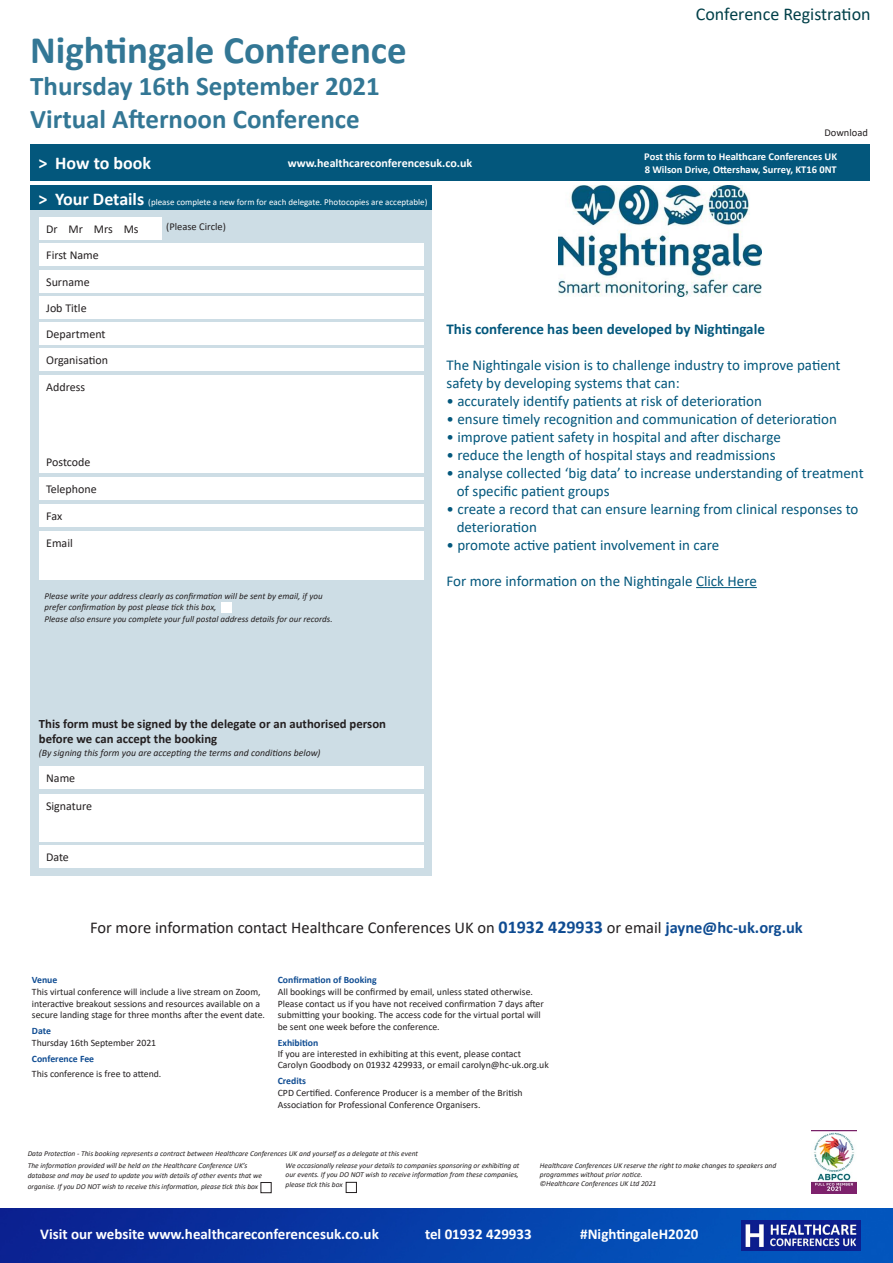
<style>
.page{position:relative;width:893px;height:1263px;background:#fff}
.page>*{position:absolute;margin:0;border:0;box-sizing:border-box;transform-origin:0 0}
.t1{font:700 39px "Calibri";color:#337795}
.t2{font:700 27px "Calibri";color:#337795}
.t3{font:18px "Calibri";color:#003f48}
.t4{font:700 18px "Calibri";color:#fff}
.t5{font:16.5px "Calibri";color:#231f20}
.org{font:15px/18px "Calibri";color:#03577c}
.t6{font:700 15px "Calibri";color:#fff}
.org-2{font:700 15px "Calibri";color:#03577c}
.t7{font:700 12.75px/15.3px "Calibri";color:#231f20}
.t8{font:12px "Calibri";color:#231f20}
.t9{font:700 12px "Calibri";color:#fff}
.t10{font:700 10.5px "Calibri";color:#fff}
.t11{font:10.5px "Calibri";color:#231f20}
.t12{font:9.75px/11.7px "Calibri";color:#231f20}
.t13{font:700 9.75px "Calibri";color:#0f4c92}
.t14{font:italic 9.75px "Calibri";color:#231f20}
.t15{font:italic 9px/10.8px "Calibri";color:#231f20}
.t16{font:9px "Calibri";color:#fff}
.t17{font:italic 7.5px/10.5px "Calibri";color:#231f20}
.s1{font-weight:700;font-size:18px}
.s2{font-weight:700;font-size:18px;color:#0f4c92}
.s3{font-weight:700;color:#0f4c92}
</style>
<div class="page">
<div style="left:30px;top:145px;width:839px;height:36px;background:#03577c"></div>
<div style="left:30px;top:210px;width:402px;height:666px;background:#cddde5"></div>
<div style="left:30px;top:186px;width:402px;height:24px;background:#03577c"></div>
<div style="left:39px;top:244px;width:385px;height:22px;background:#fff"></div>
<div style="left:39px;top:270px;width:385px;height:22px;background:#fff"></div>
<div style="left:39px;top:296px;width:385px;height:22px;background:#fff"></div>
<div style="left:39px;top:323px;width:385px;height:22px;background:#fff"></div>
<div style="left:39px;top:349px;width:385px;height:22px;background:#fff"></div>
<div style="left:39px;top:375px;width:385px;height:22px;background:#fff"></div>
<div style="left:39px;top:451px;width:385px;height:22px;background:#fff"></div>
<div style="left:39px;top:397px;width:385px;height:54px;background:#fff"></div>
<div style="left:39px;top:477px;width:384px;height:22px;background:#fff"></div>
<div style="left:39px;top:505px;width:385px;height:22px;background:#fff"></div>
<div style="left:39px;top:532px;width:385px;height:22px;background:#fff"></div>
<div style="left:39px;top:553px;width:385px;height:27px;background:#fff"></div>
<div style="left:39px;top:767px;width:385px;height:22px;background:#fff"></div>
<div style="left:39px;top:794px;width:384px;height:22px;background:#fff"></div>
<div style="left:39px;top:816px;width:385px;height:25px;background:#fff"></div>
<div style="left:39px;top:846px;width:384px;height:22px;background:#fff"></div>
<div style="left:39px;top:218px;width:122px;height:22px;background:#fff"></div>
<div style="left:221px;top:603px;width:10px;height:10px;background:#fff"></div>
<div style="left:261px;top:1182px;width:10px;height:11px;border:1px solid #231f20"></div>
<div style="left:346px;top:1182px;width:11px;height:11px;border:1px solid #231f20"></div>
<img style="left:812px;top:1131px;width:44px;height:63px">
<img style="left:0;top:1209px;width:893px;height:54px">
<img style="left:742px;top:1220px;width:119px;height:31px">
<img style="left:559px;top:186px;width:202px;height:110px">
<hr style="left:696px;top:587px;width:61px;height:1px;background:#03577c">
<p class="t1" style="left:30px;top:22px;width:378px">Nightingale Conference</p>
<p class="t2" style="left:30px;top:67px;width:351px">Thursday 16th September 2021</p>
<p class="t2" style="left:30px;top:100px;width:331px">Virtual Afternoon Conference</p>
<p class="t4" style="left:39px;top:151px;width:114px">&gt; How to book</p>
<p class="t9" style="left:288px;top:155px;width:186px">www.healthcareconferencesuk.co.uk</p>
<p class="t16" style="left:39px;top:195px;width:390px"><span class="s1">&gt; Your Details</span> (please complete a new form for each delegate. Photocopies are acceptable)</p>
<p class="t8" style="left:46px;top:221px;width:94px">Dr Mr Mrs Ms</p>
<p class="t11" style="left:166px;top:219px;width:61px">(Please Circle)</p>
<p class="t3" style="left:696px;top:1px;width:176px">Conference Registration</p>
<p class="t11" style="left:824px;top:125px;width:45px">Download</p>
<p class="t10" style="left:644px;top:149px;width:194px">Post this form to Healthcare Conferences UK</p>
<p class="t10" style="left:645px;top:162px;width:194px">8 Wilson Drive, Ottershaw, Surrey, KT16 0NT</p>
<p class="t8" style="left:46px;top:247px;width:54px">First Name</p>
<p class="t8" style="left:46px;top:273px;width:45px">Surname</p>
<p class="t8" style="left:46px;top:300px;width:42px">Job Title</p>
<p class="t8" style="left:46px;top:326px;width:61px">Department</p>
<p class="t8" style="left:46px;top:352px;width:63px">Organisation</p>
<p class="t8" style="left:46px;top:378px;width:40px">Address</p>
<p class="t8" style="left:46px;top:454px;width:46px">Postcode</p>
<p class="t8" style="left:46px;top:480px;width:52px">Telephone</p>
<p class="t8" style="left:46px;top:508px;width:18px">Fax</p>
<p class="t8" style="left:46px;top:535px;width:28px">Email</p>
<p class="t15" style="left:45px;top:590px;width:280px">Please write your address clearly as confirmation will be sent by email, if you prefer confirmation by post please tick this box,</p>
<p class="t15" style="left:45px;top:613px;width:290px">Please also ensure you complete your full postal address details for our records.</p>
<p class="t7" style="left:39px;top:716px;width:349px">This form must be signed by the delegate or an authorised person before we can accept the booking</p>
<p class="t14" style="left:39px;top:746px;width:283px">(By signing this form you are accepting the terms and conditions below)</p>
<p class="t8" style="left:46px;top:770px;width:31px">Name</p>
<p class="t8" style="left:46px;top:797px;width:48px">Signature</p>
<p class="t8" style="left:46px;top:849px;width:24px">Date</p>
<p class="org-2" style="left:446px;top:318px;width:320px">This conference has been developed by Nightingale</p>
<p class="org" style="left:446px;top:355px;width:396px">The Nightingale vision is to challenge industry to improve patient safety by developing systems that can:</p>
<p class="org" style="left:446px;top:391px;width:317px">• accurately identify patients at risk of deterioration</p>
<p class="org" style="left:446px;top:409px;width:392px">• ensure timely recognition and communication of deterioration</p>
<p class="org" style="left:446px;top:427px;width:336px">• improve patient safety in hospital and after discharge</p>
<p class="org" style="left:446px;top:445px;width:331px">• reduce the length of hospital stays and readmissions</p>
<p class="org" style="left:446px;top:463px;width:419px">• analyse collected ‘big data’ to increase understanding of treatment</p>
<p class="org" style="left:457px;top:481px;width:154px">of specific patient groups</p>
<p class="org" style="left:446px;top:499px;width:413px">• create a record that can ensure learning from clinical responses to</p>
<p class="org" style="left:457px;top:517px;width:82px">deterioration</p>
<p class="org" style="left:446px;top:535px;width:274px">• promote active patient involvement in care</p>
<p class="org" style="left:446px;top:571px;width:312px">For more information on the Nightingale Click Here</p>
<p class="t5" style="left:90px;top:916px;width:714px">For more information contact Healthcare Conferences UK on <span class="s2">01932 429933</span> or email <span class="s3">jayne@hc-uk.org.uk</span></p>
<p class="t13" style="left:32px;top:973px;width:27px">Venue</p>
<p class="t12" style="left:32px;top:986px;width:235px">This virtual conference will include a live stream on Zoom, interactive breakout sessions and resources available on a secure landing stage for three months after the event date.</p>
<p class="t13" style="left:32px;top:1024px;width:21px">Date</p>
<p class="t12" style="left:32px;top:1037px;width:126px">Thursday 16th September 2021</p>
<p class="t13" style="left:32px;top:1052px;width:64px">Conference Fee</p>
<p class="t12" style="left:32px;top:1068px;width:131px">This conference is free to attend.</p>
<p class="t13" style="left:278px;top:973px;width:100px">Confirmation of Booking</p>
<p class="t12" style="left:278px;top:986px;width:268px">All bookings will be confirmed by email, unless stated otherwise.<br>Please contact us if you have not received confirmation 7 days after submitting your booking. The access code for the virtual portal will be sent one week before the conference.</p>
<p class="t13" style="left:278px;top:1036px;width:42px">Exhibition</p>
<p class="t12" style="left:278px;top:1048px;width:273px;line-height:10.8px">If you are interested in exhibiting at this event, please contact<br>Carolyn Goodbody on 01932 429933, or email carolyn@hc-uk.org.uk</p>
<p class="t13" style="left:278px;top:1074px;width:30px">Credits</p>
<p class="t12" style="left:278px;top:1086px;width:246px">CPD Certified. Conference Producer is a member of the British</p>
<p class="t12" style="left:278px;top:1098px;width:204px">Association for Professional Conference Organisers.</p>
<p class="t17" style="left:28px;top:1148px;width:392px">Data Protection - This booking represents a contract between Healthcare Conferences UK and yourself as a delegate at this event</p>
<p class="t17" style="left:28px;top:1160px;width:236px">The information provided will be held on the Healthcare Conference UK’s database and may be used to update you with details of other events that we organise. If you DO NOT wish to receive this information, please tick this box</p>
<p class="t17" style="left:286px;top:1160px;width:235px;line-height:9px">We occasionally release your details to companies sponsoring or exhibiting at our events. If you DO NOT wish to receive information from these companies,</p>
<p class="t17" style="left:286px;top:1179px;width:59px">please tick this box</p>
<p class="t17" style="left:540px;top:1160px;width:238px;line-height:9px">Healthcare Conferences UK reserve the right to make changes to speakers and programmes without prior notice.</p>
<p class="t17" style="left:540px;top:1178px;width:118px">©Healthcare Conferences UK Ltd 2021</p>
<p class="t6" style="left:40px;top:1223px;width:340px">Visit our website www.healthcareconferencesuk.co.uk</p>
<p class="t6" style="left:425px;top:1223px;width:108px">tel 01932 429933</p>
<p class="t6" style="left:580px;top:1223px;width:120px">#NightingaleH2020</p>
</div>
